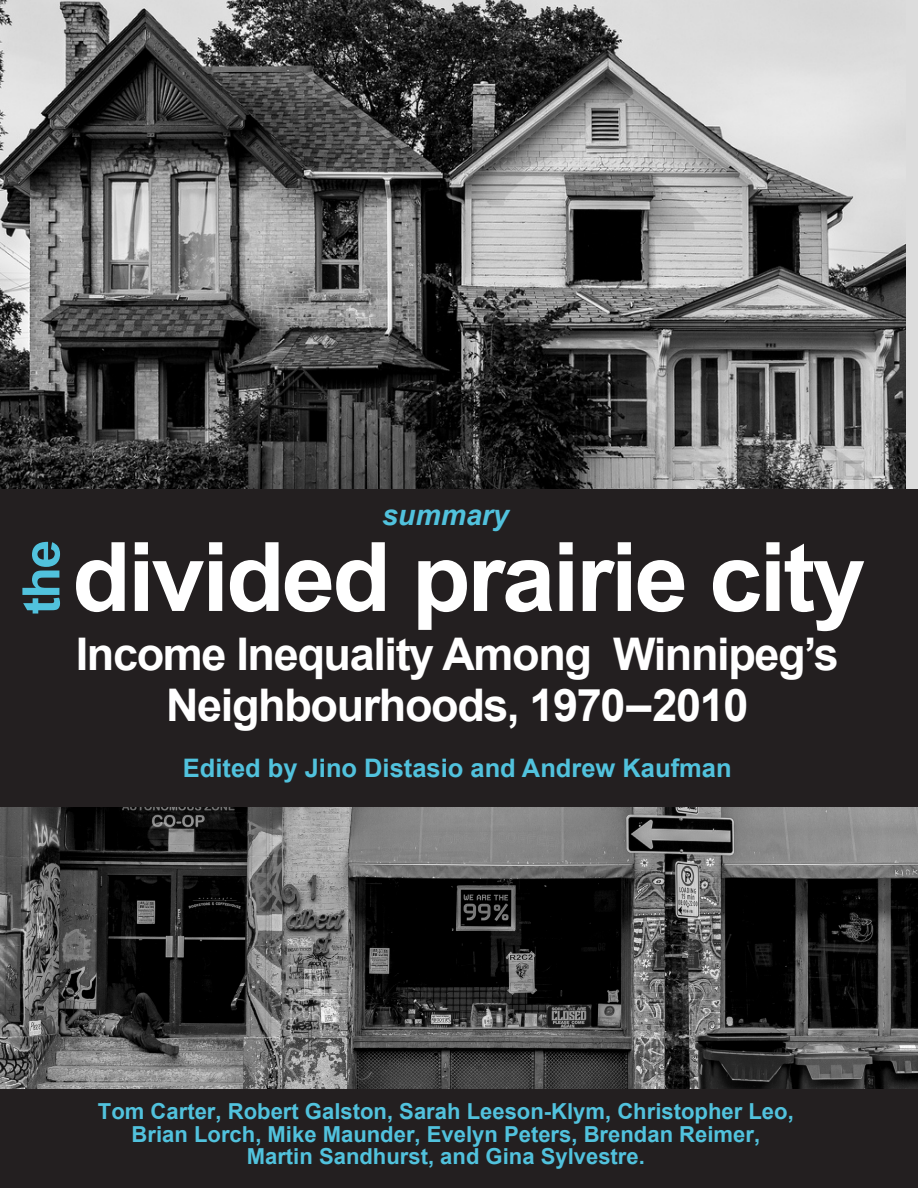
<style>
.page{position:relative;width:918px;height:1188px;background:#fff}
.page>*{position:absolute;margin:0;border:0;box-sizing:border-box;transform-origin:0 0}
.t1{font:700 96px "Arial";letter-spacing:-.03em;color:#fff}
.t2{font:700 51.75px "Arial";color:#51c2dd}
.t3{font:700 45px/51px "Arial";letter-spacing:-.03em;color:#fff;text-align:center}
.t4{font:italic 700 28.5px "Arial";color:#51c2dd}
.t5{font:700 25.5px "Arial";color:#51c2dd}
.t6{font:700 22.05px/22.5px "Arial";color:#51c2dd;text-align:center}
</style>
<div class="page">
<img style="left:0;top:807px;width:918px;height:282px">
<div style="left:0;top:488px;width:918px;height:319px;background:#231f20"></div>
<img style="left:0;top:0;width:905px;height:488px">
<div style="left:0;top:1089px;width:918px;height:99px;background:#231f20"></div>
<h2 class="t2" style="left:7px;top:614px;width:76px;rotate:-90deg">the</h2>
<p class="t4" style="left:382px;top:496px;width:128px">summary</p>
<h1 class="t1" style="left:72px;top:513px;width:795px">divided prairie city</h1>
<h3 class="t3" style="left:76px;top:630px;width:764px">Income Inequality Among Winnipeg’s<br>Neighbourhoods, 1970–2010</h3>
<p class="t5" style="left:183px;top:751px;width:550px">Edited by Jino Distasio and Andrew Kaufman</p>
<p class="t6" style="left:98px;top:1101px;width:697px">Tom Carter, Robert Galston, Sarah Leeson-Klym, Christopher Leo,<br>Brian Lorch, Mike Maunder, Evelyn Peters, Brendan Reimer,<br>Martin Sandhurst, and Gina Sylvestre.</p>
</div>
